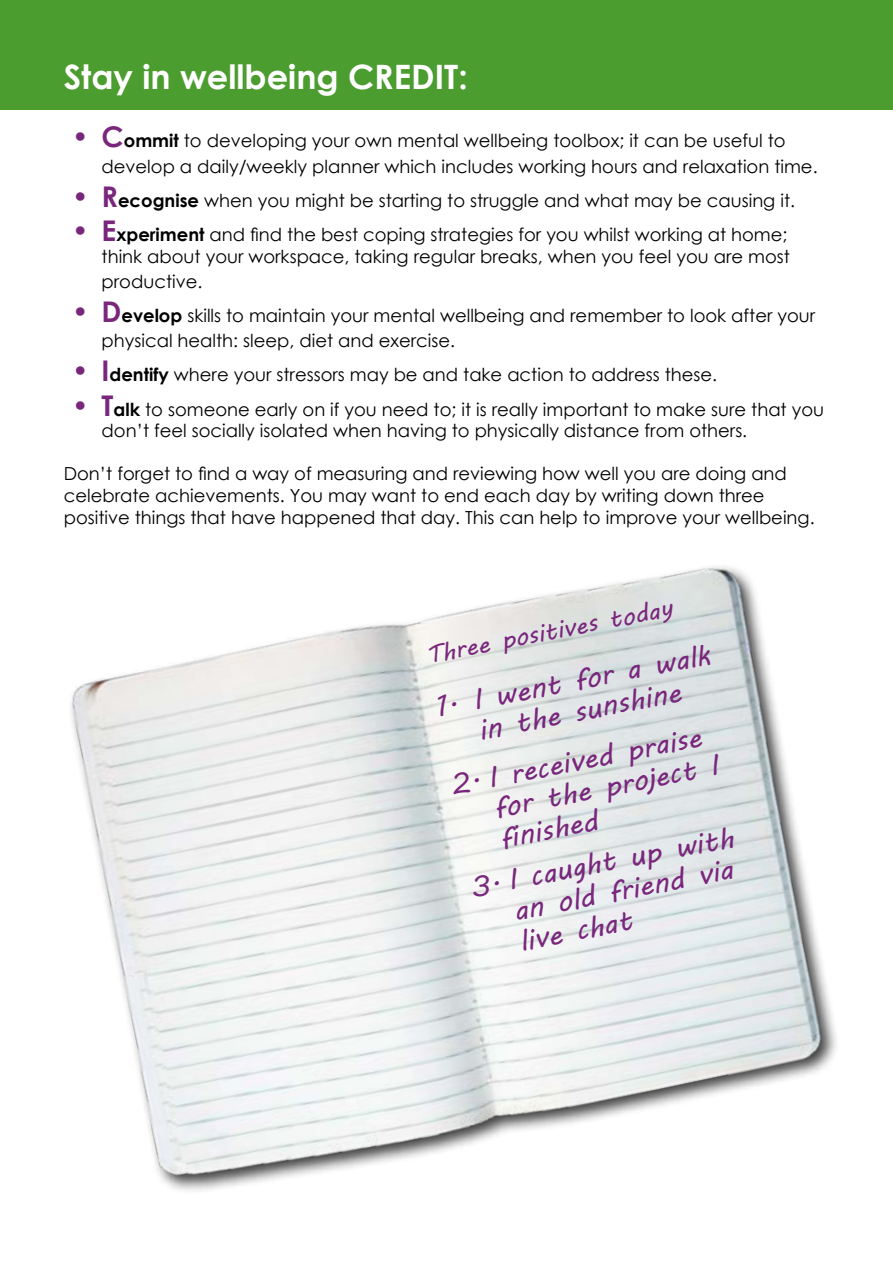
<style>
.page{position:relative;width:893px;height:1263px;background:#fff}
.page>*{position:absolute;margin:0;border:0;box-sizing:border-box;transform-origin:0 0}
.t1{font:700 33.6px "Century Gothic";color:#fff}
.t2{font:28.95px/30.9px "MV Boli";color:#79277c}
.t3{font:24.75px "MV Boli";color:#79277c}
.t4{font:18px/21.6px "Century Gothic";color:#000}
.s1{font-weight:700;font-size:28.5px;color:#79277c}
.s2{font-weight:700}
</style>
<div class="page">
<div style="left:0;top:0;width:893px;height:110px;background:#4c9d2f"></div>
<img style="left:71px;top:566px;width:766px;height:625px">
<h1 class="t1" style="left:64px;top:52px;width:405px">Stay in wellbeing CREDIT:</h1>
<p class="t4" style="left:102px;top:128px;width:718px;line-height:25.2px;text-indent:-30px"><span class="s1">• C</span><span class="s2">ommit</span> to developing your own mental wellbeing toolbox; it can be useful to develop a daily/weekly planner which includes working hours and relaxation time.</p>
<p class="t4" style="left:72px;top:189px;width:725px"><span class="s1">• R</span><span class="s2">ecognise</span> when you might be starting to struggle and what may be causing it.</p>
<p class="t4" style="left:72px;top:223px;width:720px;text-align:right"><span class="s1">• E</span><span class="s2">xperiment</span> and find the best coping strategies for you whilst working at home; think about your workspace, taking regular breaks, when you feel you are most</p>
<p class="t4" style="left:102px;top:270px;width:102px">productive.</p>
<p class="t4" style="left:102px;top:303px;width:715px;line-height:25.2px;text-indent:-30px"><span class="s1">• D</span><span class="s2">evelop</span> skills to maintain your mental wellbeing and remember to look after your physical health: sleep, diet and exercise.</p>
<p class="t4" style="left:72px;top:364px;width:647px"><span class="s1">• I</span><span class="s2">dentify</span> where your stressors may be and take action to address these.</p>
<p class="t4" style="left:102px;top:398px;width:724px;text-indent:-30px"><span class="s1">• T</span><span class="s2">alk</span> to someone early on if you need to; it is really important to make sure that you don’t feel socially isolated when having to physically distance from others.</p>
<p class="t4" style="left:64px;top:463px;width:752px">Don’t forget to find a way of measuring and reviewing how well you are doing and celebrate achievements. You may want to end each day by writing down three positive things that have happened that day. This can help to improve your wellbeing.</p>
<h3 class="t3" style="left:423px;top:639px;width:252px;rotate:-11deg">Three positives today</h3>
<h2 class="t2" style="left:433px;top:691px;width:279px;text-align:center;rotate:-11deg">1. I went for a walk in the sunshine</h2>
<h2 class="t2" style="left:485px;top:762px;width:230px;text-indent:-37px;rotate:-11deg">2. I received praise for the project I finished</h2>
<h2 class="t2" style="left:505px;top:865px;width:231px;text-indent:-37px;rotate:-11deg">3. I caught up with an old friend via live chat</h2>
</div>
